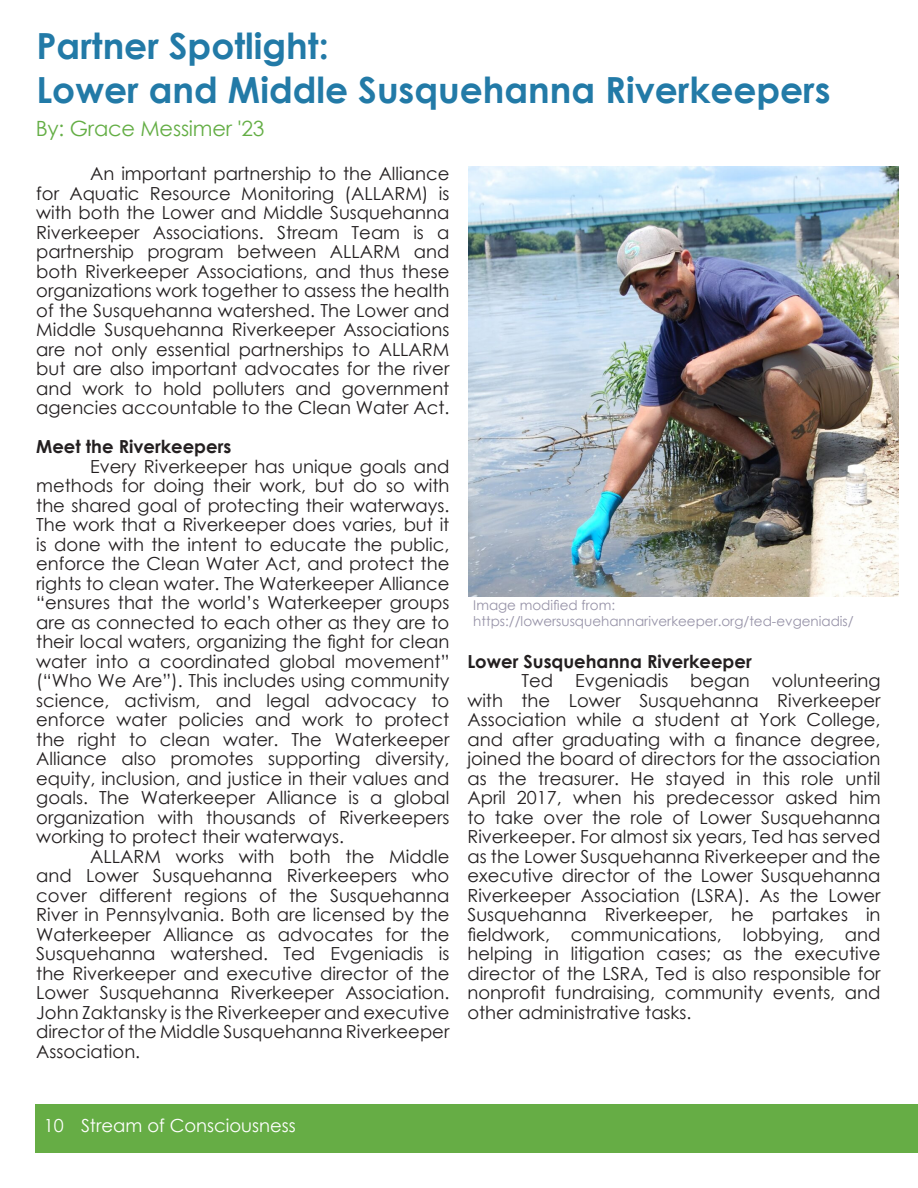
<style>
.page{position:relative;width:918px;height:1188px;background:#fff}
.page>*{position:absolute;margin:0;border:0;box-sizing:border-box;transform-origin:0 0}
.t1{font:700 36px/43.2px "Century Gothic";color:#227aa7}
.t2{font:21px "Century Gothic";letter-spacing:-.01em;color:#64ae45}
.t3{font:18px/19.5px "Century Gothic";color:#231f20;text-align:justify}
.t4{font:700 18px "Century Gothic";color:#231f20}
.t5{font:18px "Century Gothic";color:#fff}
.t6{font:13.5px/16.2px "Century Gothic";color:#9793a8}
</style>
<div class="page">
<div style="left:36px;top:1104px;width:882px;height:49px;background:#66ad45"></div>
<img style="left:468px;top:167px;width:431px;height:430px">
<p class="t1" style="left:36px;top:23px;width:796px">Partner Spotlight:<br>Lower and Middle Susquehanna Riverkeepers</p>
<p class="t2" style="left:36px;top:113px;width:230px">By: Grace Messimer '23</p>
<p class="t3" style="left:36px;top:164px;width:415px;text-indent:54px">An important partnership to the Alliance for Aquatic Resource Monitoring (ALLARM) is with both the Lower and Middle Susquehanna Riverkeeper Associations. Stream Team is a partnership program between ALLARM and both Riverkeeper Associations, and thus these organizations work together to assess the health of the Susquehanna watershed. The Lower and Middle Susquehanna Riverkeeper Associations are not only essential partnerships to ALLARM but are also important advocates for the river and work to hold polluters and government agencies accountable to the Clean Water Act.</p>
<p class="t4" style="left:36px;top:433px;width:197px">Meet the Riverkeepers</p>
<p class="t3" style="left:36px;top:456px;width:415px;text-indent:54px">Every Riverkeeper has unique goals and methods for doing their work, but do so with the shared goal of protecting their waterways.<br>The work that a Riverkeeper does varies, but it is done with the intent to educate the public, enforce the Clean Water Act, and protect the rights to clean water. The Waterkeeper Alliance “ensures that the world’s Waterkeeper groups are as connected to each other as they are to their local waters, organizing the fight for clean water into a coordinated global movement” (“Who We Are”). This includes using community science, activism, and legal advocacy to enforce water policies and work to protect the right to clean water. The Waterkeeper Alliance also promotes supporting diversity, equity, inclusion, and justice in their values and goals. The Waterkeeper Alliance is a global organization with thousands of Riverkeepers working to protect their waterways.</p>
<p class="t3" style="left:36px;top:846px;width:415px;text-indent:54px">ALLARM works with both the Middle and Lower Susquehanna Riverkeepers who cover different regions of the Susquehanna River in Pennsylvania. Both are licensed by the Waterkeeper Alliance as advocates for the Susquehanna watershed. Ted Evgeniadis is the Riverkeeper and executive director of the Lower Susquehanna Riverkeeper Association.<br>John Zaktansky is the Riverkeeper and executive director of the Middle Susquehanna Riverkeeper Association.</p>
<p class="t6" style="left:473px;top:597px;width:382px">Image modified from: https://lowersusquehannariverkeeper.org/ted-evgeniadis/</p>
<p class="t4" style="left:467px;top:647px;width:286px">Lower Susquehanna Riverkeeper</p>
<p class="t3" style="left:467px;top:671px;width:415px;text-indent:54px">Ted Evgeniadis began volunteering with the Lower Susquehanna Riverkeeper Association while a student at York College, and after graduating with a finance degree, joined the board of directors for the association as the treasurer. He stayed in this role until April 2017, when his predecessor asked him to take over the role of Lower Susquehanna Riverkeeper. For almost six years, Ted has served as the Lower Susquehanna Riverkeeper and the executive director of the Lower Susquehanna Riverkeeper Association (LSRA). As the Lower Susquehanna Riverkeeper, he partakes in fieldwork, communications, lobbying, and helping in litigation cases; as the executive director of the LSRA, Ted is also responsible for nonprofit fundraising, community events, and other administrative tasks.</p>
<p class="t5" style="left:44px;top:1113px;width:21px">10</p>
<p class="t5" style="left:81px;top:1113px;width:216px">Stream of Consciousness</p>
</div>
